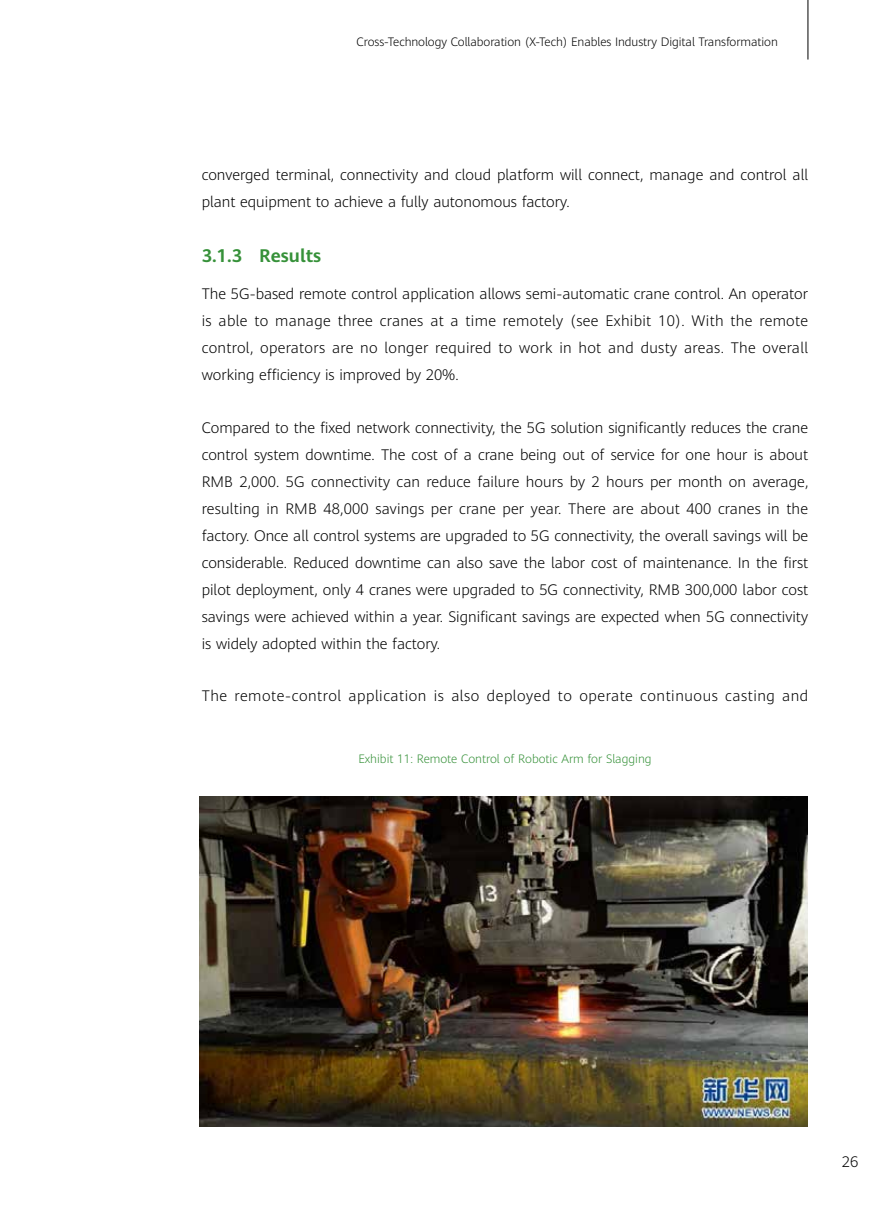
<style>
.page{position:relative;width:893px;height:1212px;background:#fff}
.page>*{position:absolute;margin:0;border:0;box-sizing:border-box;transform-origin:0 0}
.t1{font:700 18px "Huawei Sans";color:#369139}
.t2{font:300 15px/27px "Huawei Sans";color:#000;text-align:justify}
.t3{font:300 15px "Huawei Sans";letter-spacing:.035em;color:#000}
.t4{font:300 12px "Huawei Sans";letter-spacing:-.005em;color:#000}
.t5{font:300 12px "Huawei Sans";color:#369139}
</style>
<div class="page">
<hr style="left:808px;top:0;width:1px;height:60px;background:#000">
<img style="left:199px;top:797px;width:609px;height:330px">
<p class="t4" style="left:357px;top:34px;width:423px">Cross-Technology Collaboration (X-Tech) Enables Industry Digital Transformation</p>
<p class="t2" style="left:202px;top:160px;width:608px">converged terminal, connectivity and cloud platform will connect, manage and control all plant equipment to achieve a fully autonomous factory.</p>
<p class="t1" style="left:202px;top:243px;width:121px">3.1.3 Results</p>
<p class="t2" style="left:202px;top:280px;width:608px">The 5G-based remote control application allows semi-automatic crane control. An operator is able to manage three cranes at a time remotely (see Exhibit 10). With the remote control, operators are no longer required to work in hot and dusty areas. The overall working efficiency is improved by 20%.</p>
<p class="t2" style="left:202px;top:413px;width:608px">Compared to the fixed network connectivity, the 5G solution significantly reduces the crane control system downtime. The cost of a crane being out of service for one hour is about RMB 2,000. 5G connectivity can reduce failure hours by 2 hours per month on average, resulting in RMB 48,000 savings per crane per year. There are about 400 cranes in the factory. Once all control systems are upgraded to 5G connectivity, the overall savings will be considerable. Reduced downtime can also save the labor cost of maintenance. In the first pilot deployment, only 4 cranes were upgraded to 5G connectivity, RMB 300,000 labor cost savings were achieved within a year. Significant savings are expected when 5G connectivity is widely adopted within the factory.</p>
<p class="t3" style="left:202px;top:685px;width:608px">The remote-control application is also deployed to operate continuous casting and</p>
<p class="t5" style="left:358px;top:750px;width:295px">Exhibit 11: Remote Control of Robotic Arm for Slagging</p>
<p class="t2" style="left:842px;top:1147px;width:18px">26</p>
</div>
